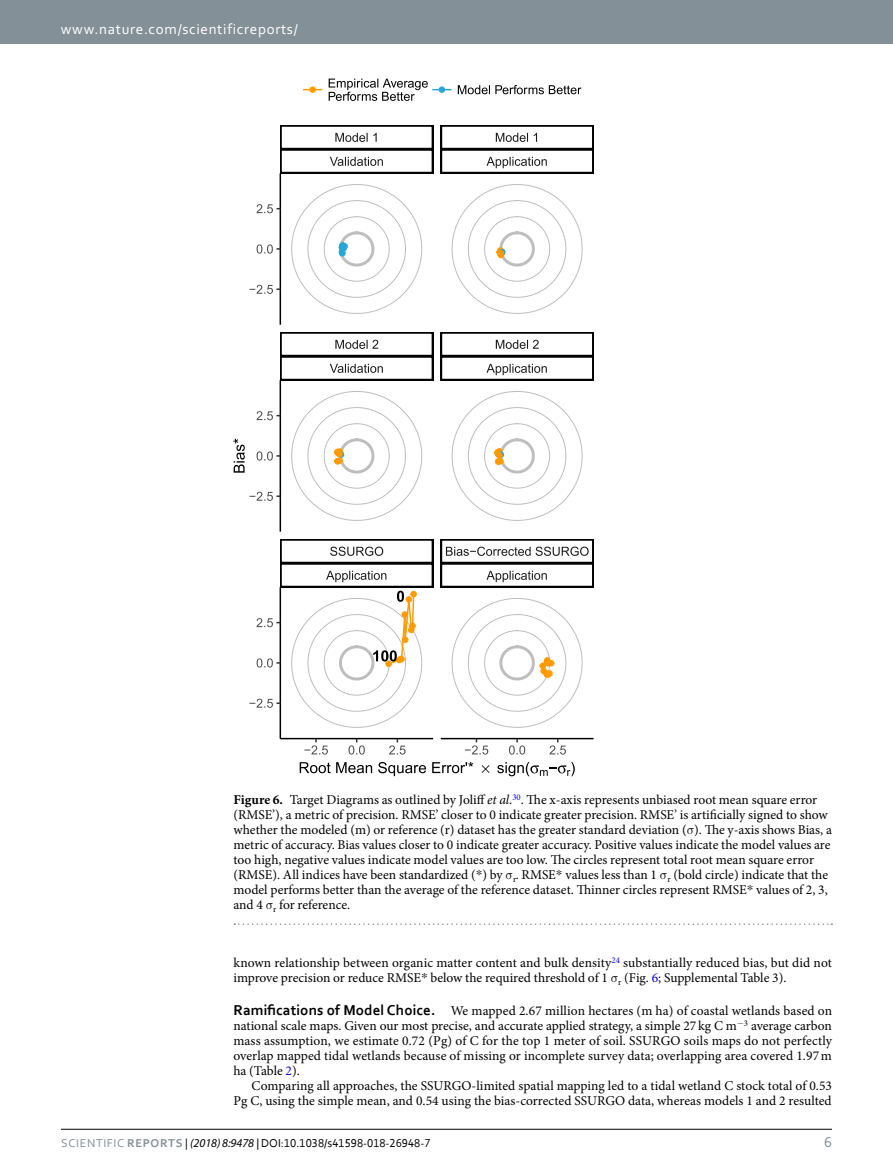
<style>
.page{position:relative;width:893px;height:1174px;background:#fff}
.page>*{position:absolute;margin:0;border:0;box-sizing:border-box;transform-origin:0 0}
.t1{font:15px "Corbel 2";letter-spacing:.045em;color:#fff}
.t2{font:15px "Corbel 2";color:#839097}
.t3{font:13.5px/15px "Minion Pro";color:#000}
.t4{font:12px "Corbel";color:#000}
.s1{font-weight:700}
.s2{font-style:italic}
.s3{font-family:"STIX General"}
.s4{color:#00f}
.s5{font-family:"Corbel";font-weight:700;font-size:15px}
.s6{font-family:"Corbel 2";color:#839097}
.s7{font-family:"Corbel Bold 2";color:#839097}
.s8{font-family:"Corbel 2"}
.s9{font-family:"Myriad Pro";font-style:italic}
</style>
<div class="page">
<div style="left:0;top:0;width:893px;height:43px;background:#839097"></div>
<hr style="left:61px;top:1129px;width:771px;height:1px;background:#000">
<svg style="left:291px;top:184px;width:131px;height:130px"></svg>
<div style="left:339px;top:244px;width:6px;height:7px;background:#27a7d8;border:1px solid #27a7d8;border-radius:50%"></div>
<svg style="left:341px;top:243px;width:7px;height:6px"></svg>
<div style="left:340px;top:245px;width:7px;height:6px;background:#27a7d8;border:1px solid #27a7d8;border-radius:50%"></div>
<svg style="left:291px;top:391px;width:131px;height:130px"></svg>
<div style="left:336px;top:451px;width:7px;height:6px;background:#ff9a00;border:1px solid #ff9a00;border-radius:50%"></div>
<svg style="left:451px;top:184px;width:132px;height:130px"></svg>
<svg style="left:499px;top:249px;width:7px;height:6px"></svg>
<div style="left:497px;top:250px;width:7px;height:6px;background:#ff9a00;border:1px solid #ff9a00;border-radius:50%"></div>
<svg style="left:451px;top:391px;width:132px;height:130px"></svg>
<svg style="left:496px;top:452px;width:7px;height:6px"></svg>
<svg style="left:451px;top:598px;width:132px;height:130px"></svg>
<svg style="left:540px;top:668px;width:7px;height:6px"></svg>
<svg style="left:546px;top:670px;width:7px;height:6px"></svg>
<svg style="left:441px;top:539px;width:152px;height:48px"></svg>
<svg style="left:280px;top:332px;width:153px;height:48px"></svg>
<svg style="left:441px;top:332px;width:152px;height:48px"></svg>
<svg style="left:280px;top:125px;width:153px;height:48px"></svg>
<svg style="left:441px;top:125px;width:152px;height:48px"></svg>
<hr style="left:280px;top:738px;width:153px;height:1px;background:#000">
<svg style="left:304px;top:738px;width:24px;height:16px"></svg>
<svg style="left:349px;top:738px;width:16px;height:16px"></svg>
<svg style="left:389px;top:738px;width:17px;height:16px"></svg>
<hr style="left:441px;top:738px;width:152px;height:1px;background:#000">
<svg style="left:465px;top:738px;width:23px;height:16px"></svg>
<svg style="left:509px;top:738px;width:16px;height:16px"></svg>
<svg style="left:549px;top:738px;width:17px;height:16px"></svg>
<hr style="left:280px;top:173px;width:1px;height:152px;background:#000">
<svg style="left:249px;top:285px;width:31px;height:9px"></svg>
<svg style="left:257px;top:244px;width:23px;height:10px"></svg>
<svg style="left:256px;top:204px;width:24px;height:9px"></svg>
<hr style="left:280px;top:380px;width:1px;height:151px;background:#000">
<svg style="left:249px;top:492px;width:31px;height:9px"></svg>
<svg style="left:257px;top:451px;width:23px;height:9px"></svg>
<svg style="left:256px;top:411px;width:24px;height:9px"></svg>
<hr style="left:280px;top:587px;width:1px;height:151px;background:#000">
<svg style="left:249px;top:539px;width:184px;height:189px"></svg>
<svg style="left:300px;top:762px;width:173px;height:14px"></svg>
<svg style="left:482px;top:765px;width:7px;height:8px"></svg>
<svg style="left:497px;top:762px;width:78px;height:14px"></svg>
<svg style="left:233px;top:438px;width:12px;height:34px"></svg>
<div style="left:309px;top:86px;width:7px;height:7px;background:#ff9a00;border:1px solid #ff9a00;border-radius:50%"></div>
<svg style="left:303px;top:89px;width:19px;height:1px"></svg>
<svg style="left:329px;top:79px;width:122px;height:22px"></svg>
<svg style="left:458px;top:85px;width:123px;height:9px"></svg>
<svg style="left:234px;top:923px;width:598px;height:2px"></svg>
<p class="t1" style="left:61px;top:19px;width:238px">www.nature.com/scientificreports/</p>
<p class="t3" style="left:233px;top:792px;width:600px"><span class="s1">Figure 6.</span> Target Diagrams as outlined by Joliff <span class="s2">et al</span>.<sup>30</sup>. The x-axis represents unbiased root mean square error (RMSE’), a metric of precision. RMSE’ closer to 0 indicate greater precision. RMSE’ is artificially signed to show whether the modeled (m) or reference (r) dataset has the greater standard deviation ( ). The y-axis shows Bias, a metric of accuracy. Bias values closer to 0 indicate greater accuracy. Positive values indicate the model values are too high, negative values indicate model values are too low. The circles represent total root mean square error (RMSE). All indices have been standardized (<span class="s3">*</span>) by <sub>r</sub>. RMSE<span class="s3">*</span> values less than 1 <sub>r</sub> (bold circle) indicate that the model performs better than the average of the reference dataset. Thinner circles represent RMSE<span class="s3">*</span> values of 2, 3, and 4 <sub>r</sub> for reference.</p>
<p class="t3" style="left:233px;top:955px;width:600px">known relationship between organic matter content and bulk density<sup>24</sup> substantially reduced bias, but did not improve precision or reduce RMSE<span class="s3">*</span> below the required threshold of 1 <sub>r</sub> (Fig. <span class="s4">6</span>; Supplemental Table 3).</p>
<p class="t3" style="left:233px;top:1003px;width:600px;text-align:justify"><span class="s5">Ramifications of Model Choice.</span> We mapped 2.67 million hectares (m ha) of coastal wetlands based on national scale maps. Given our most precise, and accurate applied strategy, a simple 27 kg C m−<sup>3</sup> average carbon mass assumption, we estimate 0.72 (Pg) of C for the top 1 meter of soil. SSURGO soils maps do not perfectly overlap mapped tidal wetlands because of missing or incomplete survey data; overlapping area covered 1.97m ha (Table <span class="s4">2</span>).</p>
<p class="t3" style="left:233px;top:1078px;width:600px;text-align:right">Comparing all approaches, the SSURGO-limited spatial mapping led to a tidal wetland C stock total of 0.53<br>Pg C, using the simple mean, and 0.54 using the bias-corrected SSURGO data, whereas models 1 and 2 resulted</p>
<p class="t4" style="left:61px;top:1135px;width:371px"><span class="s6">SCIENTIFIC</span> <span class="s7">REPOrTS</span> <span class="s8">|</span> <span class="s9">(2018) 8:9478</span> | DOI:10.1038/s41598-018-26948-7</p>
<p class="t2" style="left:824px;top:1132px;width:9px">6</p>
</div>
